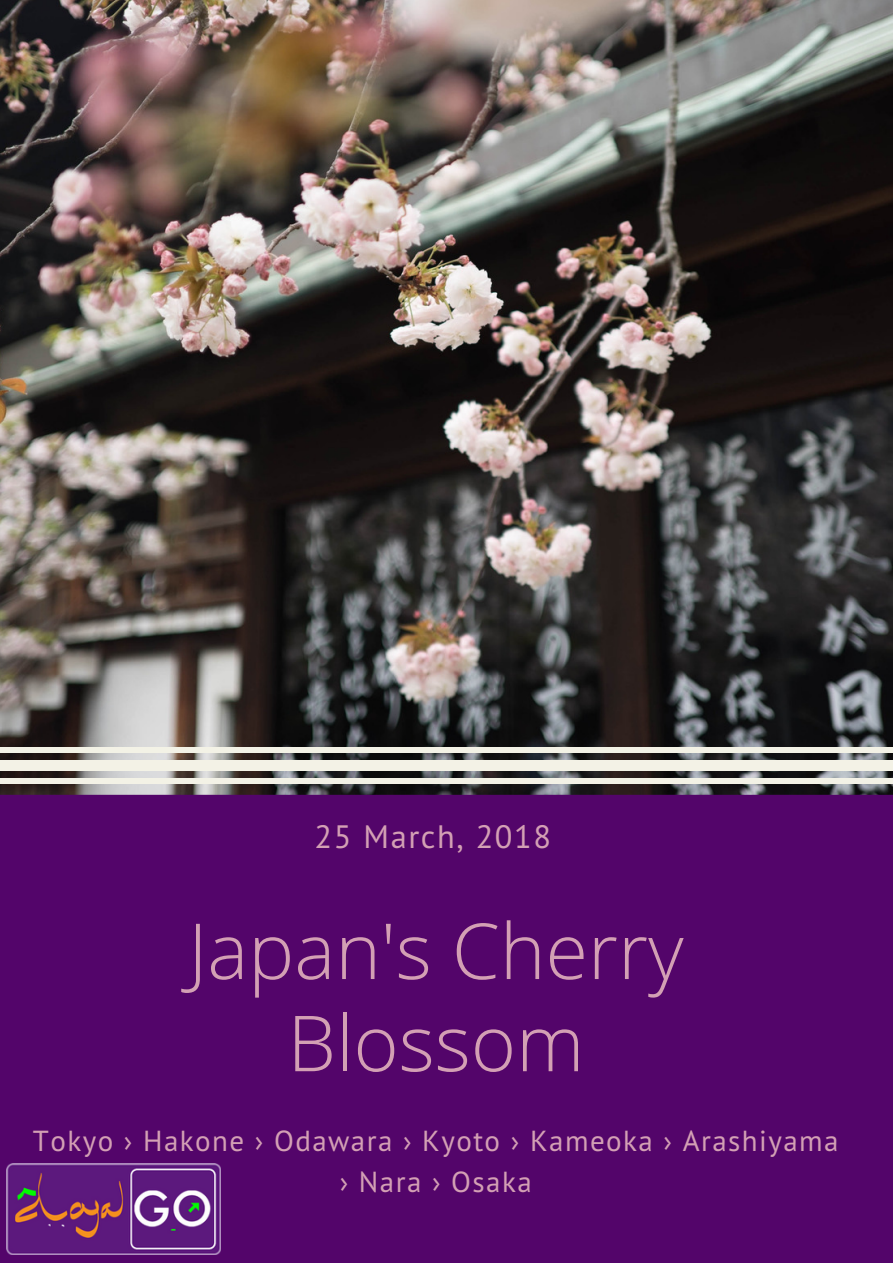
<style>
.page{position:relative;width:893px;height:1263px;background:#fff}
.page>*{position:absolute;margin:0;border:0;box-sizing:border-box;transform-origin:0 0}
.t1{font:300 77.25px/92.1px "Open Sans";color:#d3a0b4;text-align:center}
.t2{font:32.4px "PT Sans";letter-spacing:.05em;color:#d3a0b4}
.t3{font:28.95px/40.5px "PT Sans";letter-spacing:.05em;color:#d3a0b4;text-align:center}
</style>
<div class="page">
<div style="left:0;top:0;width:892px;height:1262px;background:#53056a"></div>
<img style="left:0;top:0;width:892px;height:795px">
<div style="left:0;top:748px;width:892px;height:5px;background:#f3f2e6"></div>
<div style="left:0;top:760px;width:892px;height:11px;background:#f3f2e6"></div>
<div style="left:0;top:778px;width:892px;height:5px;background:#f3f2e6"></div>
<img style="left:7px;top:1163px;width:213px;height:91px">
<p class="t2" style="left:314px;top:815px;width:238px">25 March, 2018</p>
<h1 class="t1" style="left:188px;top:903px;width:497px">Japan's Cherry<br>Blossom</h1>
<p class="t3" style="left:33px;top:1120px;width:807px">Tokyo › Hakone › Odawara › Kyoto › Kameoka › Arashiyama › Nara › Osaka</p>
</div>
